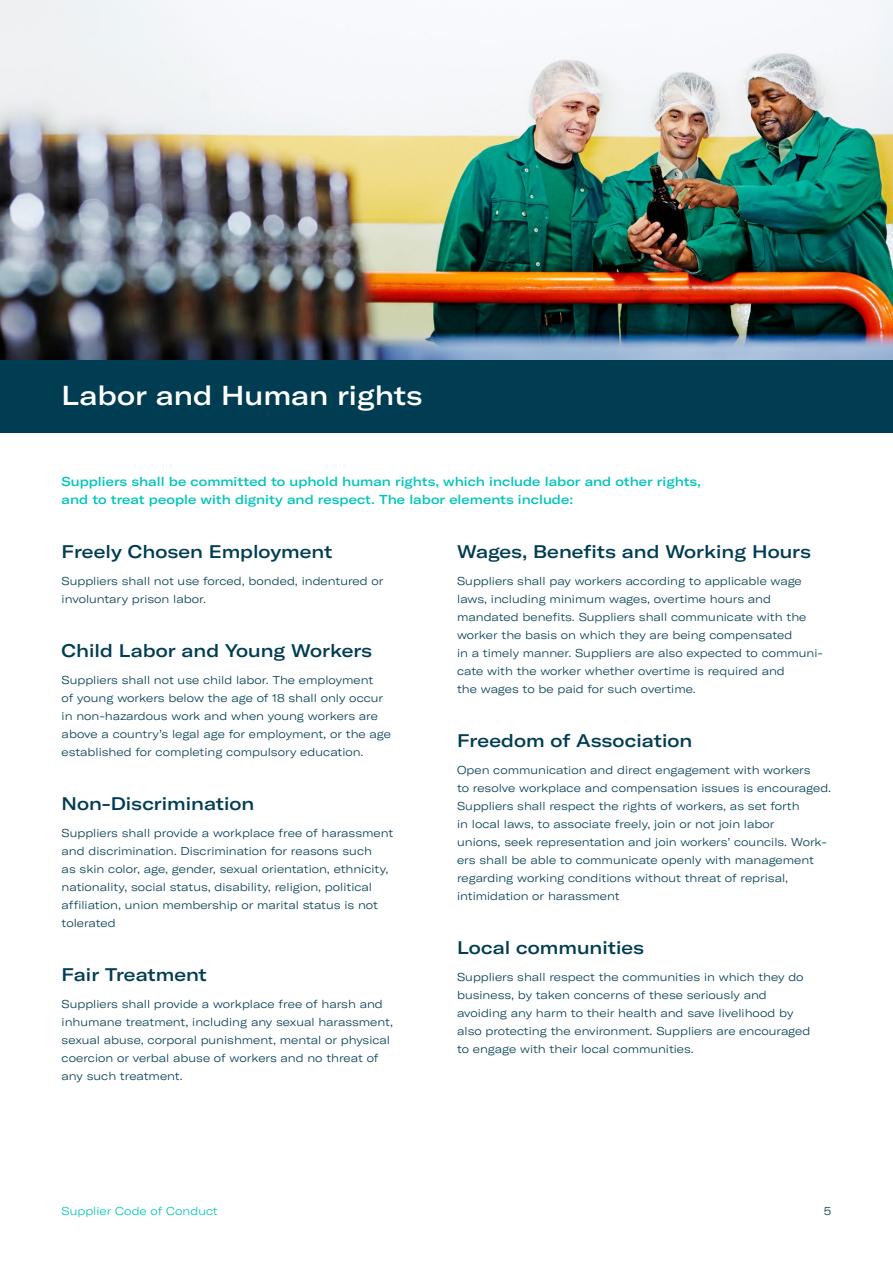
<style>
.page{position:relative;width:893px;height:1263px;background:#fff}
.page>*{position:absolute;margin:0;border:0;box-sizing:border-box;transform-origin:0 0}
.t1{font:500 expanded 27px "GT America";color:#fff}
.t2{font:500 expanded 18px "GT America";color:#003c52}
.t3{font:500 expanded 12.75px/18px "GT America";color:#00c5bb}
.t4{font:300 expanded 11.25px/18px "GT America";color:#003c52}
.t5{font:300 expanded 11.25px "GT America";color:#00c5bb}
</style>
<div class="page">
<img style="left:0;top:0;width:893px;height:360px">
<div style="left:0;top:360px;width:893px;height:72px;background:#003c52"></div>
<h1 class="t1" style="left:62px;top:379px;width:362px">Labor and Human rights</h1>
<p class="t3" style="left:62px;top:472px;width:641px">Suppliers shall be committed to uphold human rights, which include labor and other rights, and to treat people with dignity and respect. The labor elements include:</p>
<h2 class="t2" style="left:62px;top:541px;width:272px">Freely Chosen Employment</h2>
<p class="t4" style="left:62px;top:572px;width:323px">Suppliers shall not use forced, bonded, indentured or involuntary prison labor.</p>
<h2 class="t2" style="left:62px;top:640px;width:312px">Child Labor and Young Workers</h2>
<p class="t4" style="left:62px;top:671px;width:331px">Suppliers shall not use child labor. The employment<br>of young workers below the age of 18 shall only occur in non-hazardous work and when young workers are above a country’s legal age for employment, or the age established for completing compulsory education.</p>
<h2 class="t2" style="left:62px;top:793px;width:194px">Non-Discrimination</h2>
<p class="t4" style="left:62px;top:824px;width:333px">Suppliers shall provide a workplace free of harassment and discrimination. Discrimination for reasons such<br>as skin color, age, gender, sexual orientation, ethnicity, nationality, social status, disability, religion, political affiliation, union membership or marital status is not tolerated</p>
<h2 class="t2" style="left:62px;top:964px;width:147px">Fair Treatment</h2>
<p class="t4" style="left:62px;top:995px;width:333px">Suppliers shall provide a workplace free of harsh and inhumane treatment, including any sexual harassment, sexual abuse, corporal punishment, mental or physical coercion or verbal abuse of workers and no threat of any such treatment.</p>
<h2 class="t2" style="left:457px;top:541px;width:355px">Wages, Benefits and Working Hours</h2>
<p class="t4" style="left:457px;top:572px;width:367px">Suppliers shall pay workers according to applicable wage laws, including minimum wages, overtime hours and mandated benefits. Suppliers shall communicate with the worker the basis on which they are being compensated<br>in a timely manner. Suppliers are also expected to communi&shy;cate with the worker whether overtime is required and<br>the wages to be paid for such overtime.</p>
<h2 class="t2" style="left:457px;top:730px;width:237px">Freedom of Association</h2>
<p class="t4" style="left:457px;top:761px;width:376px">Open communication and direct engagement with workers<br>to resolve workplace and compensation issues is encouraged.<br>Suppliers shall respect the rights of workers, as set forth<br>in local laws, to associate freely, join or not join labor<br>unions, seek representation and join workers’ councils. Work&shy;ers shall be able to communicate openly with management regarding working conditions without threat of reprisal, intimidation or harassment</p>
<h2 class="t2" style="left:457px;top:937px;width:189px">Local communities</h2>
<p class="t4" style="left:457px;top:968px;width:355px">Suppliers shall respect the communities in which they do business, by taken concerns of these seriously and avoiding any harm to their health and save livelihood by also protecting the environment. Suppliers are encouraged to engage with their local communities.</p>
<p class="t5" style="left:62px;top:1204px;width:158px">Supplier Code of Conduct</p>
<p class="t4" style="left:824px;top:1202px;width:9px">5</p>
</div>
